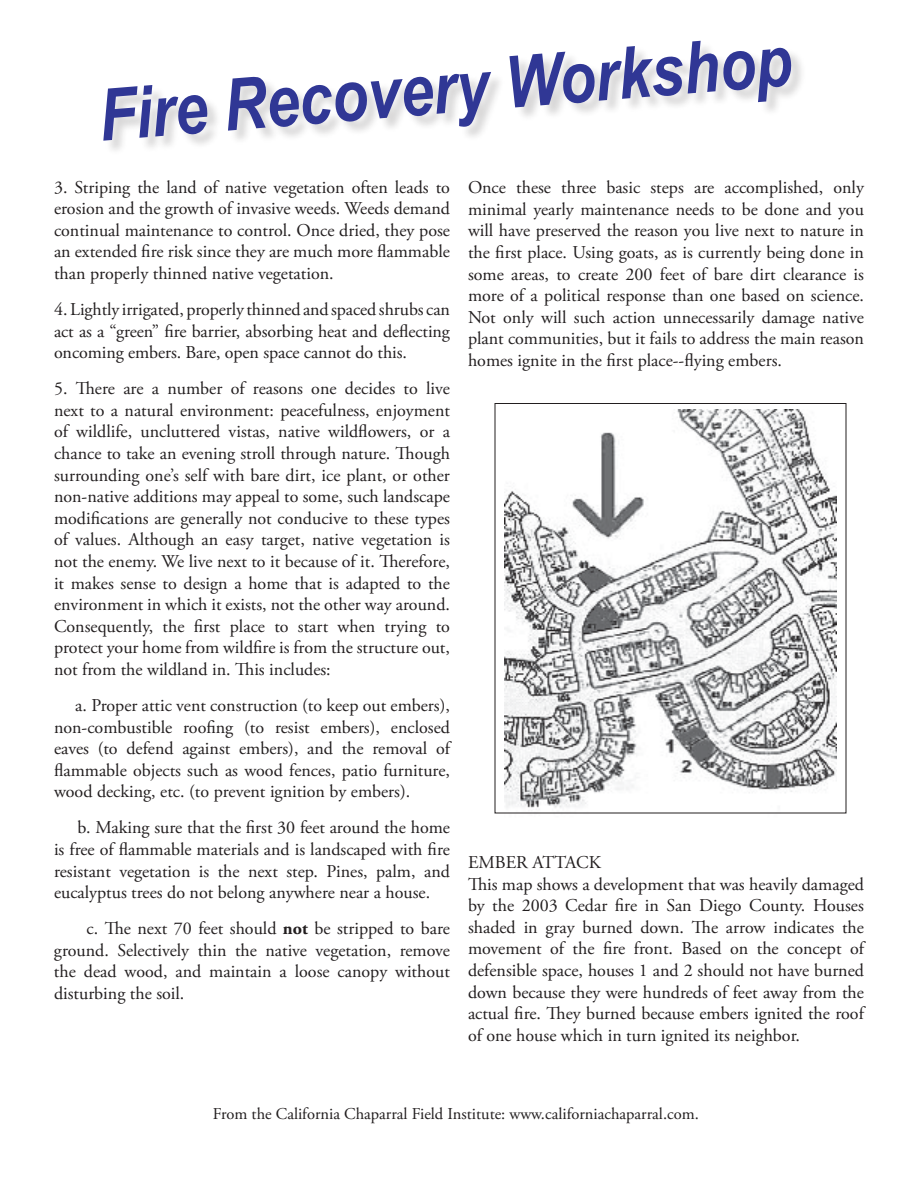
<style>
.page{position:relative;width:918px;height:1188px;background:#fff}
.page>*{position:absolute;margin:0;border:0;box-sizing:border-box;transform-origin:0 0}
.t1{font:italic 700 72px "Arial Narrow";color:#303795}
.t2{font:18px/21.6px "Adobe Garamond Pro";color:#221e1f;text-align:justify}
.t3{font:16.5px "Adobe Garamond Pro";color:#221e1f}
.s1{font-weight:700}
</style>
<div class="page">
<div style="left:103px;top:41px;width:704px;height:115px;background:#221e1f;opacity:.18"></div>
<img style="left:504px;top:410px;width:333px;height:404px">
<h1 class="t1" style="left:94px;top:64px;width:696px;rotate:-5deg">Fire Recovery Workshop</h1>
<p class="t2" style="left:54px;top:177px;width:398px">3. Striping the land of native vegetation often leads to erosion and the growth of invasive weeds. Weeds demand continual maintenance to control. Once dried, they pose an extended fire risk since they are much more flammable than properly thinned native vegetation.</p>
<p class="t2" style="left:54px;top:299px;width:397px">4. Lightly irrigated, properly thinned and spaced shrubs can act as a “green” fire barrier, absorbing heat and deflecting oncoming embers. Bare, open space cannot do this.</p>
<p class="t2" style="left:54px;top:378px;width:398px">5. There are a number of reasons one decides to live next to a natural environment: peacefulness, enjoyment of wildlife, uncluttered vistas, native wildflowers, or a chance to take an evening stroll through nature. Though surrounding one’s self with bare dirt, ice plant, or other non-native additions may appeal to some, such landscape modifications are generally not conducive to these types of values. Although an easy target, native vegetation is not the enemy. We live next to it because of it. Therefore, it makes sense to design a home that is adapted to the environment in which it exists, not the other way around.<br>Consequently, the first place to start when trying to protect your home from wildfire is from the structure out, not from the wildland in. This includes:</p>
<p class="t2" style="left:54px;top:695px;width:398px;text-indent:21px">a. Proper attic vent construction (to keep out embers), non-combustible roofing (to resist embers), enclosed eaves (to defend against embers), and the removal of flammable objects such as wood fences, patio furniture, wood decking, etc. (to prevent ignition by embers).</p>
<p class="t2" style="left:54px;top:818px;width:398px;text-indent:23px">b. Making sure that the first 30 feet around the home is free of flammable materials and is landscaped with fire resistant vegetation is the next step. Pines, palm, and eucalyptus trees do not belong anywhere near a house.</p>
<p class="t2" style="left:54px;top:918px;width:398px;text-indent:32px">c. The next 70 feet should <span class="s1">not</span> be stripped to bare ground. Selectively thin the native vegetation, remove the dead wood, and maintain a loose canopy without disturbing the soil.</p>
<p class="t2" style="left:468px;top:177px;width:398px">Once these three basic steps are accomplished, only minimal yearly maintenance needs to be done and you will have preserved the reason you live next to nature in the first place. Using goats, as is currently being done in some areas, to create 200 feet of bare dirt clearance is more of a political response than one based on science.<br>Not only will such action unnecessarily damage native plant communities, but it fails to address the main reason homes ignite in the first place--flying embers.</p>
<p class="t2" style="left:468px;top:852px;width:398px;text-align:left">EMBER ATTACK<br>This map shows a development that was heavily damaged by the 2003 Cedar fire in San Diego County. Houses shaded in gray burned down. The arrow indicates the movement of the fire front. Based on the concept of defensible space, houses 1 and 2 should not have burned down because they were hundreds of feet away from the actual fire. They burned because embers ignited the roof of one house which in turn ignited its neighbor.</p>
<p class="t3" style="left:213px;top:1104px;width:488px">From the California Chaparral Field Institute: www.californiachaparral.com.</p>
</div>
